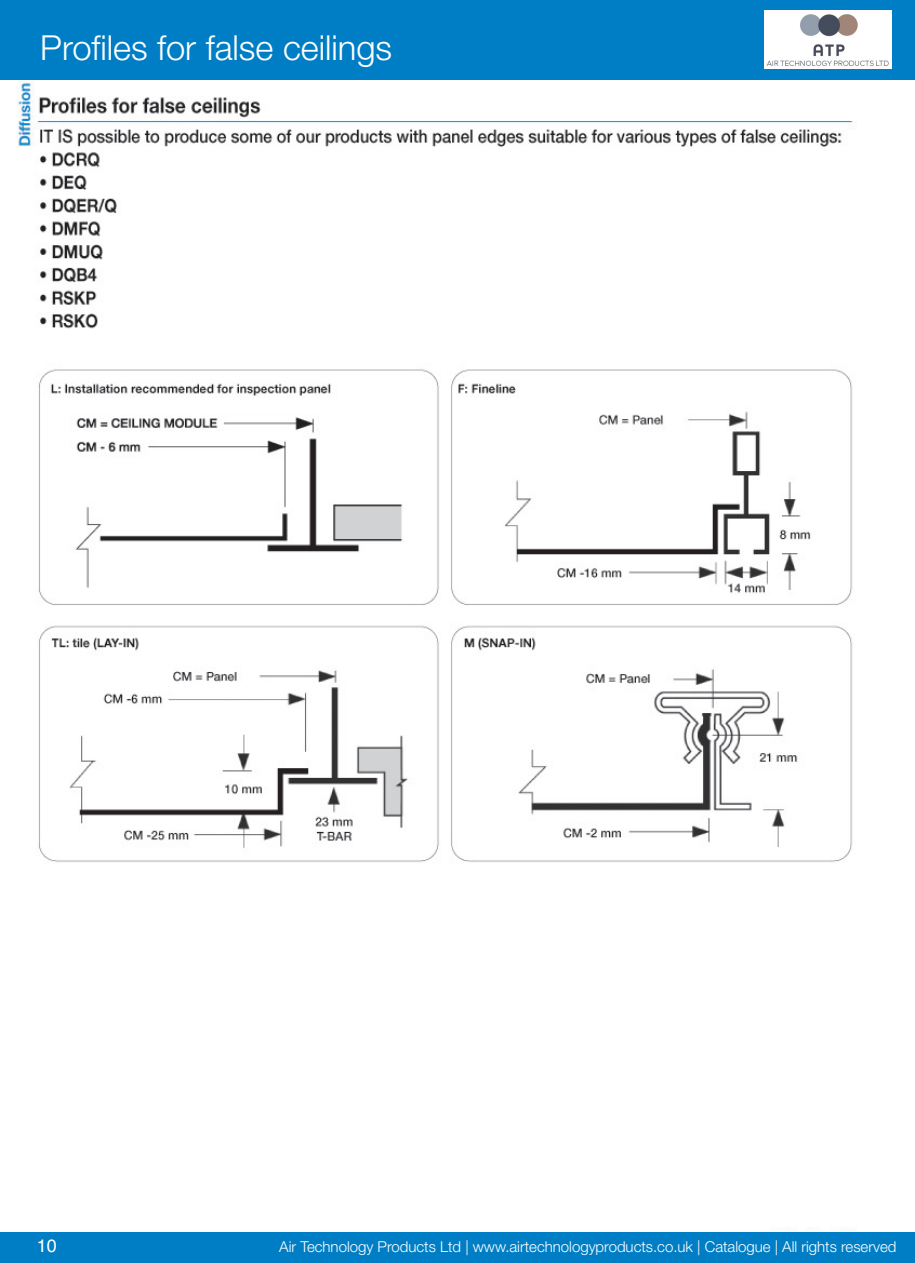
<style>
.page{position:relative;width:915px;height:1263px;background:#fff}
.page>*{position:absolute;margin:0;border:0;box-sizing:border-box;transform-origin:0 0}
.t1{font:300 34.5px "Helvetica Neue";color:#fff}
.t2{font:18px "Helvetica";color:#fff}
.t3{font:300 15px "Helvetica Neue";color:#fff}
</style>
<div class="page">
<img style="left:0;top:79px;width:914px;height:1153px">
<div style="left:0;top:0;width:914px;height:79px;background:#007ec5"></div>
<div style="left:0;top:1232px;width:914px;height:31px;background:#007ec5"></div>
<img style="left:764px;top:10px;width:127px;height:59px">
<h1 class="t1" style="left:40px;top:36px;width:353px">Profiles for false ceilings</h1>
<p class="t2" style="left:37px;top:1236px;width:22px">10</p>
<p class="t3" style="left:279px;top:1241px;width:618px">Air Technology Products Ltd | www.airtechnologyproducts.co.uk | Catalogue | All rights reserved</p>
</div>
